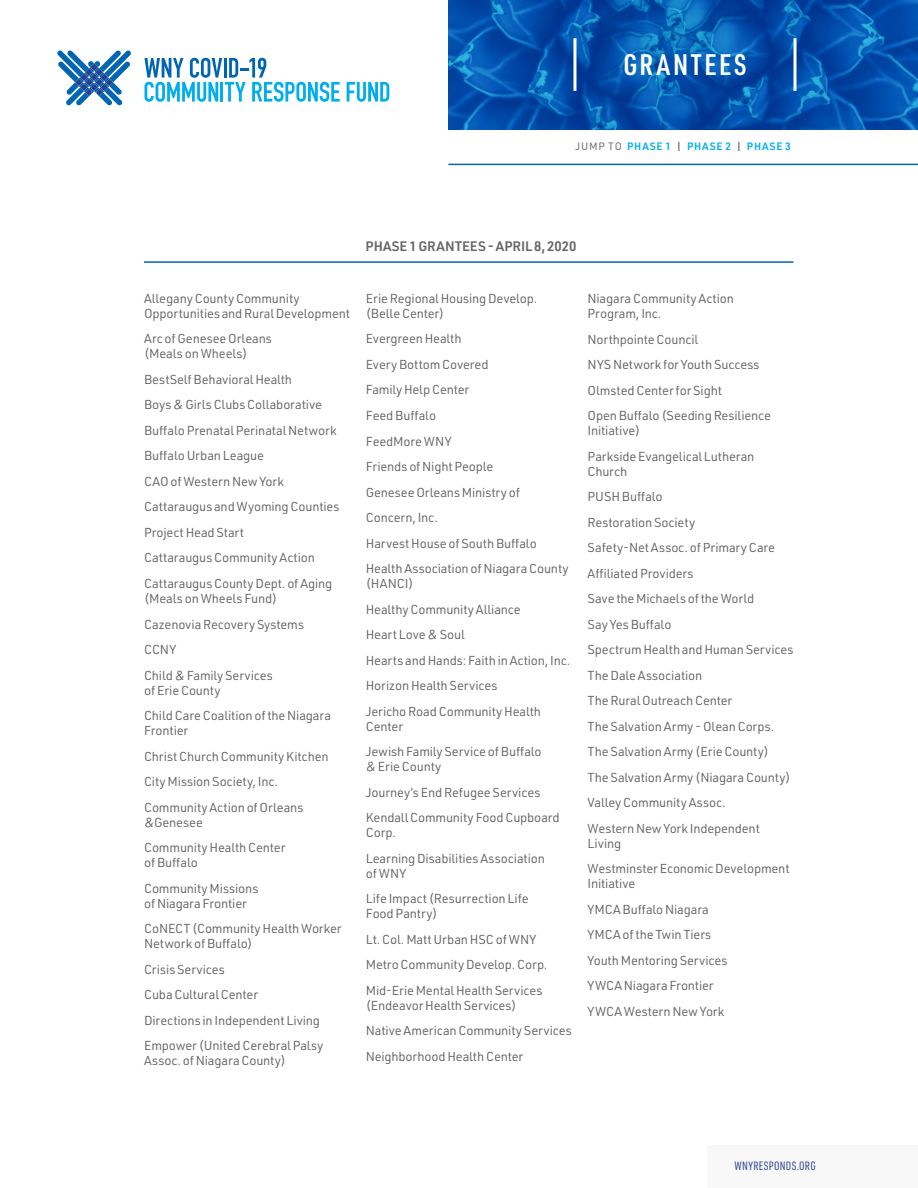
<style>
.page{position:relative;width:918px;height:1188px;background:#fff}
.page>*{position:absolute;margin:0;border:0;box-sizing:border-box;transform-origin:0 0}
.t1{font:600 29.1px "URWDIN Cond";letter-spacing:.095em;color:#fff}
.t2{font:600 13.5px "URWDIN";color:#666}
.t3{font:12.75px/25.5px "URWDIN";letter-spacing:-.01em;color:#666}
.t4{font:11.85px "URWDIN Cond";letter-spacing:.025em;color:#25408f}
.t5{font:600 10.5px "URWDIN";letter-spacing:.08em;color:#00aeef}
.s1{font-weight:400;color:#666}
.s2{color:#666}
</style>
<div class="page">
<hr style="left:448px;top:164px;width:470px;height:1px;background:#0066b3">
<hr style="left:144px;top:261px;width:650px;height:2px;background:#0066b3">
<svg style="left:448px;top:0;width:470px;height:129px;background:#0654ac"></svg>
<svg style="left:144px;top:58px;width:196px;height:44px"></svg>
<svg style="left:347px;top:82px;width:42px;height:20px"></svg>
<svg style="left:57px;top:51px;width:74px;height:54px"></svg>
<div style="left:707px;top:1146px;width:211px;height:42px;background:#f8f8f9"></div>
<hr style="left:573px;top:38px;width:3px;height:53px;background:#fff">
<hr style="left:794px;top:38px;width:2px;height:53px;background:#fff">
<h1 class="t1" style="left:623px;top:45px;width:125px">GRANTEES</h1>
<p class="t5" style="left:576px;top:139px;width:217px"><span class="s1">JUMP TO</span> PHASE 1 <span class="s2">|</span> PHASE 2 <span class="s2">|</span> PHASE 3</p>
<p class="t3" style="left:144px;top:290px;width:207px;line-height:15px">Allegany County Community<br>Opportunities and Rural Development</p>
<p class="t3" style="left:144px;top:331px;width:129px;line-height:15px">Arc of Genesee Orleans (Meals on Wheels)</p>
<p class="t3" style="left:144px;top:366px;width:197px">BestSelf Behavioral Health<br>Boys &amp; Girls Clubs Collaborative<br>Buffalo Prenatal Perinatal Network<br>Buffalo Urban League<br>CAO of Western New York<br>Cattaraugus and Wyoming Counties<br>Project Head Start<br>Cattaraugus Community Action<br>Cattaraugus County Dept. of Aging</p>
<p class="t3" style="left:144px;top:585px;width:162px">(Meals on Wheels Fund)<br>Cazenovia Recovery Systems<br>CCNY<br>Child &amp; Family Services</p>
<p class="t3" style="left:144px;top:677px;width:188px">of Erie County<br>Child Care Coalition of the Niagara</p>
<p class="t3" style="left:144px;top:717px;width:186px">Frontier<br>Christ Church Community Kitchen<br>City Mission Society, Inc.<br>Community Action of Orleans</p>
<p class="t3" style="left:144px;top:809px;width:143px">&amp;Genesee<br>Community Health Center</p>
<p class="t3" style="left:144px;top:849px;width:116px">of Buffalo<br>Community Missions</p>
<p class="t3" style="left:144px;top:890px;width:199px">of Niagara Frontier<br>CoNECT (Community Health Worker</p>
<p class="t3" style="left:144px;top:930px;width:181px">Network of Buffalo)<br>Crisis Services<br>Cuba Cultural Center<br>Directions in Independent Living<br>Empower (United Cerebral Palsy</p>
<p class="t3" style="left:144px;top:1047px;width:143px">Assoc. of Niagara County)</p>
<p class="t2" style="left:366px;top:237px;width:212px">PHASE 1 GRANTEES - APRIL 8, 2020</p>
<p class="t3" style="left:366px;top:291px;width:173px;line-height:15px">Erie Regional Housing Develop. (Belle Center)</p>
<p class="t3" style="left:366px;top:326px;width:204px">Evergreen Health<br>Every Bottom Covered<br>Family Help Center<br>Feed Buffalo<br>FeedMore WNY<br>Friends of Night People<br>Genesee Orleans Ministry of<br>Concern, Inc.<br>Harvest House of South Buffalo<br>Health Association of Niagara County</p>
<p class="t3" style="left:366px;top:570px;width:206px">(HANCI)<br>Healthy Community Alliance<br>Heart Love &amp; Soul<br>Hearts and Hands: Faith in Action, Inc.<br>Horizon Health Services<br>Jericho Road Community Health</p>
<p class="t3" style="left:366px;top:713px;width:177px">Center<br>Jewish Family Service of Buffalo</p>
<p class="t3" style="left:366px;top:753px;width:196px">&amp; Erie County<br>Journey’s End Refugee Services<br>Kendall Community Food Cupboard</p>
<p class="t3" style="left:366px;top:819px;width:181px">Corp.<br>Learning Disabilities Association</p>
<p class="t3" style="left:366px;top:860px;width:165px">of WNY<br>Life Impact (Resurrection Life</p>
<p class="t3" style="left:366px;top:900px;width:183px">Food Pantry)<br>Lt. Col. Matt Urban HSC of WNY<br>Metro Community Develop. Corp.<br>Mid-Erie Mental Health Services</p>
<p class="t3" style="left:366px;top:992px;width:207px">(Endeavor Health Services)<br>Native American Community Services<br>Neighborhood Health Center</p>
<p class="t3" style="left:588px;top:291px;width:148px;line-height:15px">Niagara Community Action<br>Program, Inc.</p>
<p class="t3" style="left:588px;top:326px;width:185px">Northpointe Council<br>NYS Network for Youth Success<br>Olmsted Center for Sight<br>Open Buffalo (Seeding Resilience</p>
<p class="t3" style="left:588px;top:417px;width:168px">Initiative)<br>Parkside Evangelical Lutheran</p>
<p class="t3" style="left:588px;top:458px;width:207px">Church<br>PUSH Buffalo<br>Restoration Society<br>Safety-Net Assoc. of Primary Care<br>Affiliated Providers<br>Save the Michaels of the World<br>Say Yes Buffalo<br>Spectrum Health and Human Services<br>The Dale Association<br>The Rural Outreach Center<br>The Salvation Army - Olean Corps.<br>The Salvation Army (Erie County)<br>The Salvation Army (Niagara County)<br>Valley Community Assoc.<br>Western New York Independent</p>
<p class="t3" style="left:588px;top:830px;width:204px">Living<br>Westminster Economic Development</p>
<p class="t3" style="left:588px;top:871px;width:142px">Initiative<br>YMCA Buffalo Niagara<br>YMCA of the Twin Tiers<br>Youth Mentoring Services<br>YWCA Niagara Frontier<br>YWCA Western New York</p>
<p class="t4" style="left:734px;top:1158px;width:83px">WNYRESPONDS.ORG</p>
</div>
